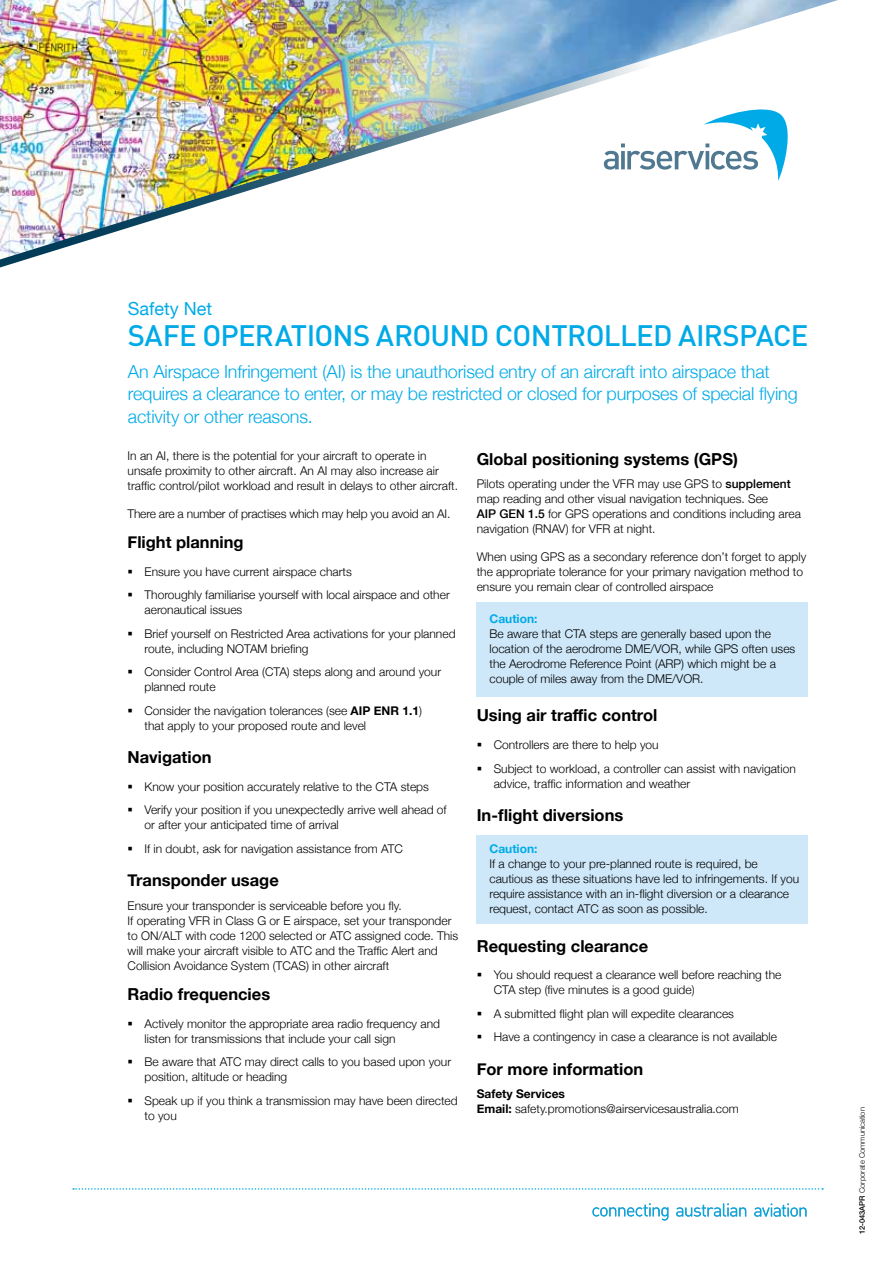
<style>
.page{position:relative;width:893px;height:1263px;background:#fff}
.page>*{position:absolute;margin:0;border:0;box-sizing:border-box;transform-origin:0 0}
.t1{font:500 29.25px "DINOT";letter-spacing:-.02em;color:#00aae7}
.t2{font:300 18px/22.5px "Helvetica Neue";letter-spacing:-.01em;color:#00aae7}
.t3{font:18px "Helvetica Neue";color:#00aae7}
.t4{font:700 16.5px "Helvetica Neue";color:#000}
.t5{font:300 12px/15px "Helvetica Neue";color:#000}
.t6{font:700 12px "Helvetica Neue";color:#00aae7}
.t7{font:300 7.5px "Helvetica Neue";color:#000}
.s1{font-weight:700}
.s2{font-weight:500}
</style>
<div class="page">
<img style="left:693px;top:0;width:145px;height:181px">
<img style="left:0;top:0;width:693px;height:170px">
<img style="left:0;top:53px;width:651px;height:215px">
<div style="left:477px;top:603px;width:331px;height:94px;background:#cee8f9"></div>
<div style="left:477px;top:835px;width:331px;height:89px;background:#cee8f9"></div>
<svg style="left:73px;top:1188px;width:750px;height:2px"></svg>
<svg style="left:592px;top:1203px;width:76px;height:17px"></svg>
<svg style="left:676px;top:1203px;width:70px;height:13px"></svg>
<svg style="left:754px;top:1203px;width:52px;height:13px"></svg>
<h2 class="t3" style="left:128px;top:293px;width:86px">Safety Net</h2>
<h1 class="t1" style="left:128px;top:317px;width:682px">SAFE OPERATIONS AROUND CONTROLLED AIRSPACE</h1>
<h2 class="t2" style="left:128px;top:359px;width:671px">An Airspace Infringement (AI) is the unauthorised entry of an aircraft into airspace that requires a clearance to enter, or may be restricted or closed for purposes of special flying activity or other reasons.</h2>
<p class="t5" style="left:128px;top:448px;width:332px">In an AI, there is the potential for your aircraft to operate in unsafe proximity to other aircraft. An AI may also increase air traffic control/pilot workload and result in delays to other aircraft.</p>
<p class="t5" style="left:128px;top:505px;width:324px">There are a number of practises which may help you avoid an AI.</p>
<h3 class="t4" style="left:128px;top:527px;width:118px">Flight planning</h3>
<p class="t5" style="left:145px;top:559px;width:307px;line-height:23.5px">Ensure you have current airspace charts<br>Thoroughly familiarise yourself with local airspace and other</p>
<p class="t5" style="left:145px;top:597px;width:312px;line-height:23.5px">aeronautical issues<br>Brief yourself on Restricted Area activations for your planned</p>
<p class="t5" style="left:145px;top:636px;width:298px;line-height:23.5px">route, including NOTAM briefing<br>Consider Control Area (CTA) steps along and around your</p>
<p class="t5" style="left:145px;top:674px;width:279px;line-height:23.5px">planned route<br>Consider the navigation tolerances (see <span class="s1">AIP ENR 1.1</span>)</p>
<p class="t5" style="left:145px;top:717px;width:223px">that apply to your proposed route and level</p>
<h3 class="t4" style="left:128px;top:742px;width:86px">Navigation</h3>
<p class="t5" style="left:145px;top:774px;width:304px;line-height:23.5px">Know your position accurately relative to the CTA steps<br>Verify your position if you unexpectedly arrive well ahead of</p>
<p class="t5" style="left:145px;top:812px;width:260px;line-height:23.5px">or after your anticipated time of arrival<br>If in doubt, ask for navigation assistance from ATC</p>
<h3 class="t4" style="left:128px;top:865px;width:153px">Transponder usage</h3>
<p class="t5" style="left:128px;top:897px;width:332px">Ensure your transponder is serviceable before you fly.<br>If operating VFR in Class G or E airspace, set your transponder to ON/ALT with code 1200 selected or ATC assigned code. This will make your aircraft visible to ATC and the Traffic Alert and Collision Avoidance System (TCAS) in other aircraft</p>
<h3 class="t4" style="left:128px;top:979px;width:144px">Radio frequencies</h3>
<p class="t5" style="left:145px;top:1015px;width:297px">Actively monitor the appropriate area radio frequency and listen for transmissions that include your call sign</p>
<p class="t5" style="left:145px;top:1053px;width:308px">Be aware that ATC may direct calls to you based upon your position, altitude or heading</p>
<p class="t5" style="left:145px;top:1092px;width:315px">Speak up if you think a transmission may have been directed to you</p>
<h3 class="t4" style="left:477px;top:444px;width:263px">Global positioning systems (GPS)</h3>
<p class="t5" style="left:477px;top:476px;width:326px">Pilots operating under the VFR may use GPS to <span class="s2">supplement </span>map reading and other visual navigation techniques. See<br><span class="s2">AIP GEN 1.5</span> for GPS operations and conditions including area navigation (RNAV) for VFR at night.</p>
<p class="t5" style="left:477px;top:548px;width:331px">When using GPS as a secondary reference don’t forget to apply the appropriate tolerance for your primary navigation method to ensure you remain clear of controlled airspace</p>
<p class="t6" style="left:489px;top:608px;width:49px">Caution:</p>
<p class="t5" style="left:489px;top:625px;width:307px">Be aware that CTA steps are generally based upon the location of the aerodrome DME/VOR, while GPS often uses the Aerodrome Reference Point (ARP) which might be a couple of miles away from the DME/VOR.</p>
<h3 class="t4" style="left:477px;top:700px;width:182px">Using air traffic control</h3>
<p class="t5" style="left:494px;top:732px;width:304px;line-height:23.5px">Controllers are there to help you<br>Subject to workload, a controller can assist with navigation</p>
<p class="t5" style="left:494px;top:775px;width:198px">advice, traffic information and weather</p>
<h3 class="t4" style="left:477px;top:800px;width:148px">In-flight diversions</h3>
<p class="t6" style="left:489px;top:838px;width:49px">Caution:</p>
<p class="t5" style="left:489px;top:855px;width:311px">If a change to your pre‑planned route is required, be cautious as these situations have led to infringements. If you require assistance with an in‑flight diversion or a clearance request, contact ATC as soon as possible.</p>
<h3 class="t4" style="left:477px;top:931px;width:173px">Requesting clearance</h3>
<p class="t5" style="left:494px;top:967px;width:289px">You should request a clearance well before reaching the<br>CTA step (five minutes is a good guide)</p>
<p class="t5" style="left:494px;top:1001px;width:285px;line-height:23.5px">A submitted flight plan will expedite clearances<br>Have a contingency in case a clearance is not available</p>
<h3 class="t4" style="left:477px;top:1054px;width:168px">For more information</h3>
<p class="t5" style="left:477px;top:1086px;width:264px"><span class="s1">Safety Services<br>Email:</span> safety.promotions@airservicesaustralia.com</p>
<p class="t7" style="left:856px;top:1234px;width:128px;rotate:-90deg"><span class="s2">12-043APR</span> Corporate Communication</p>
</div>
